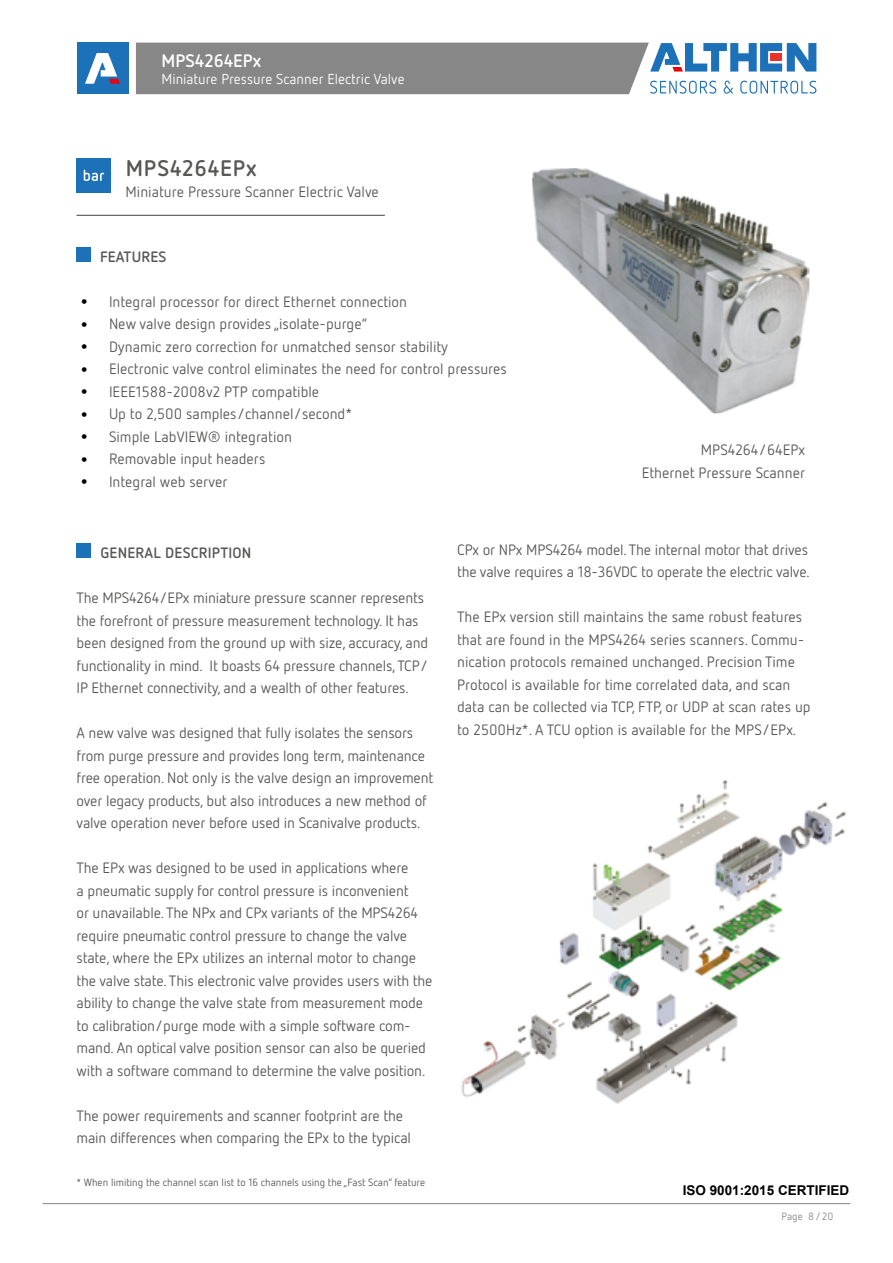
<style>
.page{position:relative;width:893px;height:1263px;background:#fff}
.page>*{position:absolute;margin:0;border:0;box-sizing:border-box;transform-origin:0 0}
.t1{font:700 22.5px "Netto OT";letter-spacing:.03em;color:#575756}
.t2{font:700 18px "Netto OT";color:#fff}
.t3{font:15px/22.5px "Netto OT";letter-spacing:-.01em;color:#575756}
.t4{font:700 15px "Netto OT";letter-spacing:.01em;color:#575756}
.t5{font:14.4px "Netto OT";color:#fff}
.t6{font:700 13.5px "Arial";color:#000}
.t7{font:10.5px "Netto OT";color:#575756}
.t8{font:10.5px "Netto OT";color:#878787}
.s1{font-size:27px;color:#000}
</style>
<div class="page">
<img style="left:532px;top:168px;width:277px;height:245px">
<div style="left:77px;top:43px;width:51px;height:51px;background:#1d71b8"></div>
<svg style="left:85px;top:53px;width:35px;height:31px"></svg>
<hr style="left:77px;top:215px;width:308px;height:1px;background:#575756">
<div style="left:76px;top:247px;width:15px;height:14px;background:#1d71b8"></div>
<div style="left:77px;top:543px;width:14px;height:15px;background:#1d71b8"></div>
<div style="left:77px;top:158px;width:34px;height:34px;background:#1d71b8"></div>
<svg style="left:84px;top:170px;width:20px;height:11px"></svg>
<svg style="left:136px;top:43px;width:680px;height:51px;background:#91989e"></svg>
<img style="left:461px;top:779px;width:385px;height:325px">
<hr style="left:43px;top:1203px;width:807px;height:1px;background:#878787">
<p class="t2" style="left:161px;top:50px;width:101px">MPS4264EPx</p>
<p class="t5" style="left:161px;top:70px;width:245px">Miniature Pressure Scanner Electric Valve</p>
<h1 class="t1" style="left:126px;top:154px;width:132px">MPS4264EPx</h1>
<p class="t3" style="left:126px;top:180px;width:255px">Miniature Pressure Scanner Electric Valve</p>
<p class="t4" style="left:100px;top:247px;width:68px">FEATURES</p>
<p class="t3" style="left:77px;top:290px;width:331px"><span class="s1">•</span> Integral processor for direct Ethernet connection</p>
<p class="t3" style="left:77px;top:312px;width:292px"><span class="s1">•</span> New valve design provides „isolate-purge“</p>
<p class="t3" style="left:77px;top:335px;width:373px"><span class="s1">•</span> Dynamic zero correction for unmatched sensor stability</p>
<p class="t3" style="left:77px;top:357px;width:431px"><span class="s1">•</span> Electronic valve control eliminates the need for control pressures</p>
<p class="t3" style="left:77px;top:380px;width:244px"><span class="s1">•</span> IEEE1588-2008v2 PTP compatible</p>
<p class="t3" style="left:77px;top:402px;width:277px"><span class="s1">•</span> Up to 2,500 samples/channel/second*</p>
<p class="t3" style="left:77px;top:425px;width:216px"><span class="s1">•</span> Simple LabVIEW® integration</p>
<p class="t3" style="left:77px;top:447px;width:190px"><span class="s1">•</span> Removable input headers</p>
<p class="t3" style="left:77px;top:470px;width:152px"><span class="s1">•</span> Integral web server</p>
<p class="t3" style="left:642px;top:439px;width:165px;text-align:right">MPS4264/64EPx<br>Ethernet Pressure Scanner</p>
<p class="t4" style="left:101px;top:543px;width:152px">GENERAL DESCRIPTION</p>
<p class="t3" style="left:77px;top:586px;width:353px">The MPS4264/EPx miniature pressure scanner represents the forefront of pressure measurement technology. It has been designed from the ground up with size, accuracy, and functionality in mind. It boasts 64 pressure channels, TCP/ IP Ethernet connectivity, and a wealth of other features.</p>
<p class="t3" style="left:77px;top:721px;width:358px">A new valve was designed that fully isolates the sensors from purge pressure and provides long term, maintenance free operation. Not only is the valve design an improvement over legacy products, but also introduces a new method of valve operation never before used in Scanivalve products.</p>
<p class="t3" style="left:77px;top:856px;width:358px">The EPx was designed to be used in applications where<br>a pneumatic supply for control pressure is inconvenient<br>or unavailable. The NPx and CPx variants of the MPS4264 require pneumatic control pressure to change the valve state, where the EPx utilizes an internal motor to change the valve state. This electronic valve provides users with the ability to change the valve state from measurement mode to calibration/purge mode with a simple software com&shy;mand. An optical valve position sensor can also be queried with a software command to determine the valve position.</p>
<p class="t3" style="left:77px;top:1104px;width:336px">The power requirements and scanner footprint are the main differences when comparing the EPx to the typical</p>
<p class="t7" style="left:77px;top:1175px;width:350px">* When limiting the channel scan list to 16 channels using the „Fast Scan“ feature</p>
<p class="t3" style="left:457px;top:538px;width:354px">CPx or NPx MPS4264 model. The internal motor that drives the valve requires a 18-36VDC to operate the electric valve.</p>
<p class="t3" style="left:457px;top:606px;width:355px">The EPx version still maintains the same robust features that are found in the MPS4264 series scanners. Commu&shy;nication protocols remained unchanged. Precision Time Protocol is available for time correlated data, and scan data can be collected via TCP, FTP, or UDP at scan rates up to 2500Hz*. A TCU option is available for the MPS/EPx.</p>
<p class="t6" style="left:683px;top:1180px;width:168px">ISO 9001:2015 CERTIFIED</p>
<p class="t8" style="left:782px;top:1210px;width:53px">Page 8 / 20</p>
</div>
